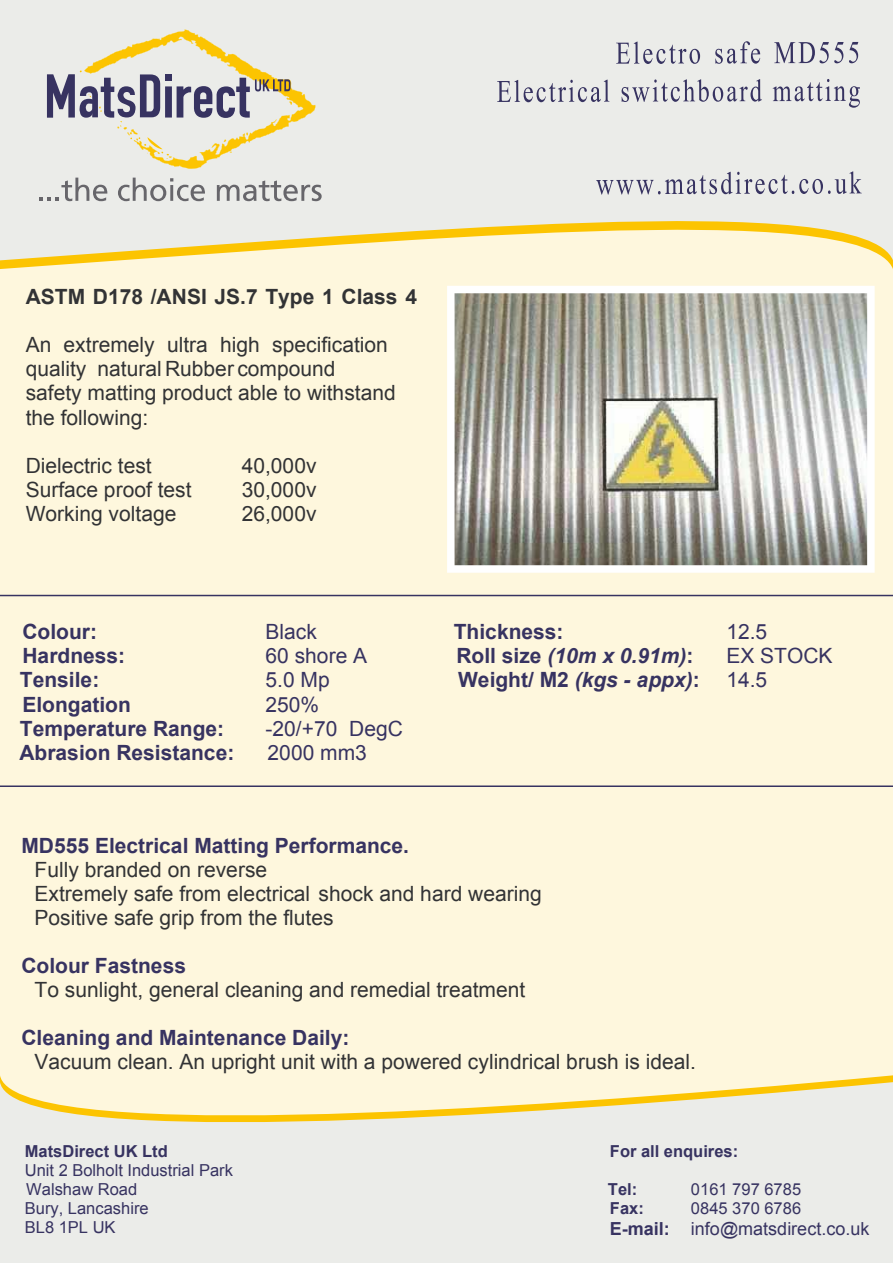
<style>
.page{position:relative;width:893px;height:1263px;background:#fff}
.page>*{position:absolute;margin:0;border:0;box-sizing:border-box;transform-origin:0 0}
.t1{font:21px/24.2px "Arial";color:#323335}
.t2{font:700 21px "Arial";color:#373361}
.t3{font:21px "Arial";color:#373361}
.t4{font:700 21px "Arial";color:#323335}
.t5{font:italic 700 21px "Arial";color:#373361}
.t6{font:18px "Arial";color:#373361}
.t7{font:16.5px/18.9px "Arial";color:#373361}
.t8{font:700 16.5px "Arial";color:#373361}
.s1{font-style:normal}
.s2{font-style:italic}
.s3{font-weight:700}
</style>
<div class="page">
<div style="left:0;top:126px;width:893px;height:1137px;background:#fef7dd"></div>
<svg style="left:0;top:0;width:893px;height:260px;background:#edebde"></svg>
<svg style="left:39px;top:178px;width:68px;height:23px;background:#cacbca"></svg>
<svg style="left:118px;top:178px;width:87px;height:23px;background:#c4c5c4"></svg>
<svg style="left:217px;top:180px;width:105px;height:21px;background:#bfc0bf"></svg>
<svg style="left:47px;top:29px;width:269px;height:140px;background:#d8d2c2"></svg>
<svg style="left:616px;top:42px;width:84px;height:22px;background:#c4c4cb"></svg>
<svg style="left:715px;top:41px;width:45px;height:23px"></svg>
<svg style="left:774px;top:42px;width:84px;height:21px;background:#bbbbc5"></svg>
<svg style="left:497px;top:80px;width:112px;height:22px;background:#c4c4cb"></svg>
<svg style="left:622px;top:79px;width:140px;height:23px;background:#c4c4cc"></svg>
<svg style="left:773px;top:79px;width:87px;height:29px;background:#cacad0"></svg>
<svg style="left:447px;top:286px;width:428px;height:287px;background:#b6b5ac"></svg>
<svg style="left:0;top:1082px;width:893px;height:181px;background:#edebdf"></svg>
<hr style="left:0;top:595px;width:893px;height:1px;background:#373361">
<hr style="left:0;top:785px;width:893px;height:2px;background:#373361">
<svg style="left:596px;top:171px;width:266px;height:24px;background:#cbcbd1"></svg>
<p class="t4" style="left:26px;top:289px;width:393px">ASTM D178 /ANSI JS.7 Type 1 Class 4</p>
<p class="t1" style="left:26px;top:335px;width:372px">An extremely ultra high specification quality natural Rubber compound safety matting product able to withstand the following:</p>
<p class="t1" style="left:26px;top:455px;width:128px">Dielectric test</p>
<p class="t1" style="left:242px;top:455px;width:76px">40,000v</p>
<p class="t1" style="left:26px;top:479px;width:167px">Surface proof test</p>
<p class="t1" style="left:242px;top:479px;width:76px">30,000v</p>
<p class="t1" style="left:26px;top:503px;width:152px">Working voltage</p>
<p class="t1" style="left:242px;top:503px;width:76px">26,000v</p>
<p class="t2" style="left:22px;top:624px;width:76px">Colour:</p>
<p class="t3" style="left:265px;top:624px;width:53px">Black</p>
<p class="t2" style="left:22px;top:648px;width:104px">Hardness:</p>
<p class="t3" style="left:265px;top:648px;width:103px">60 shore A</p>
<p class="t2" style="left:20px;top:672px;width:81px">Tensile:</p>
<p class="t3" style="left:265px;top:672px;width:66px">5.0 Mp</p>
<p class="t2" style="left:22px;top:696px;width:110px">Elongation</p>
<p class="t3" style="left:265px;top:696px;width:55px">250%</p>
<p class="t2" style="left:20px;top:720px;width:206px">Temperature Range:</p>
<p class="t3" style="left:265px;top:720px;width:139px">-20/+70 DegC</p>
<p class="t2" style="left:19px;top:744px;width:216px">Abrasion Resistance:</p>
<p class="t3" style="left:268px;top:744px;width:101px">2000 mm3</p>
<p class="t2" style="left:454px;top:624px;width:111px">Thickness:</p>
<p class="t3" style="left:726px;top:624px;width:42px">12.5</p>
<p class="t5" style="left:456px;top:648px;width:239px"><span class="s1">Roll size</span> (10m x 0.91m)<span class="s1">:</span></p>
<p class="t3" style="left:726px;top:648px;width:108px">EX STOCK</p>
<p class="t2" style="left:458px;top:672px;width:243px">Weight/ M2 <span class="s2">(kgs - appx)</span>:</p>
<p class="t3" style="left:726px;top:672px;width:42px">14.5</p>
<p class="t2" style="left:21px;top:837px;width:389px">MD555 Electrical Matting Performance.</p>
<p class="t1" style="left:35px;top:859px;width:509px">Fully branded on reverse<br>Extremely safe from electrical shock and hard wearing<br>Positive safe grip from the flutes</p>
<p class="t2" style="left:21px;top:958px;width:166px">Colour Fastness</p>
<p class="t1" style="left:35px;top:979px;width:492px">To sunlight, general cleaning and remedial treatment</p>
<p class="t2" style="left:21px;top:1030px;width:330px">Cleaning and Maintenance Daily:</p>
<p class="t1" style="left:35px;top:1052px;width:663px">Vacuum clean. An upright unit with a powered cylindrical brush is ideal.</p>
<p class="t8" style="left:25px;top:1145px;width:144px">MatsDirect UK Ltd</p>
<p class="t7" style="left:25px;top:1163px;width:210px">Unit 2 Bolholt Industrial Park<br>Walshaw Road<br>Bury, Lancashire<br>BL8 1PL UK</p>
<p class="t8" style="left:610px;top:1145px;width:130px">For all enquires:</p>
<p class="t8" style="left:608px;top:1183px;width:31px">Tel:</p>
<p class="t7" style="left:691px;top:1181px;width:112px">0161 797 6785</p>
<p class="t8" style="left:610px;top:1202px;width:35px">Fax:</p>
<p class="t7" style="left:691px;top:1200px;width:112px">0845 370 6786</p>
<p class="t6" style="left:610px;top:1221px;width:261px"><span class="s3">E-mail:</span> info@matsdirect.co.uk</p>
</div>
